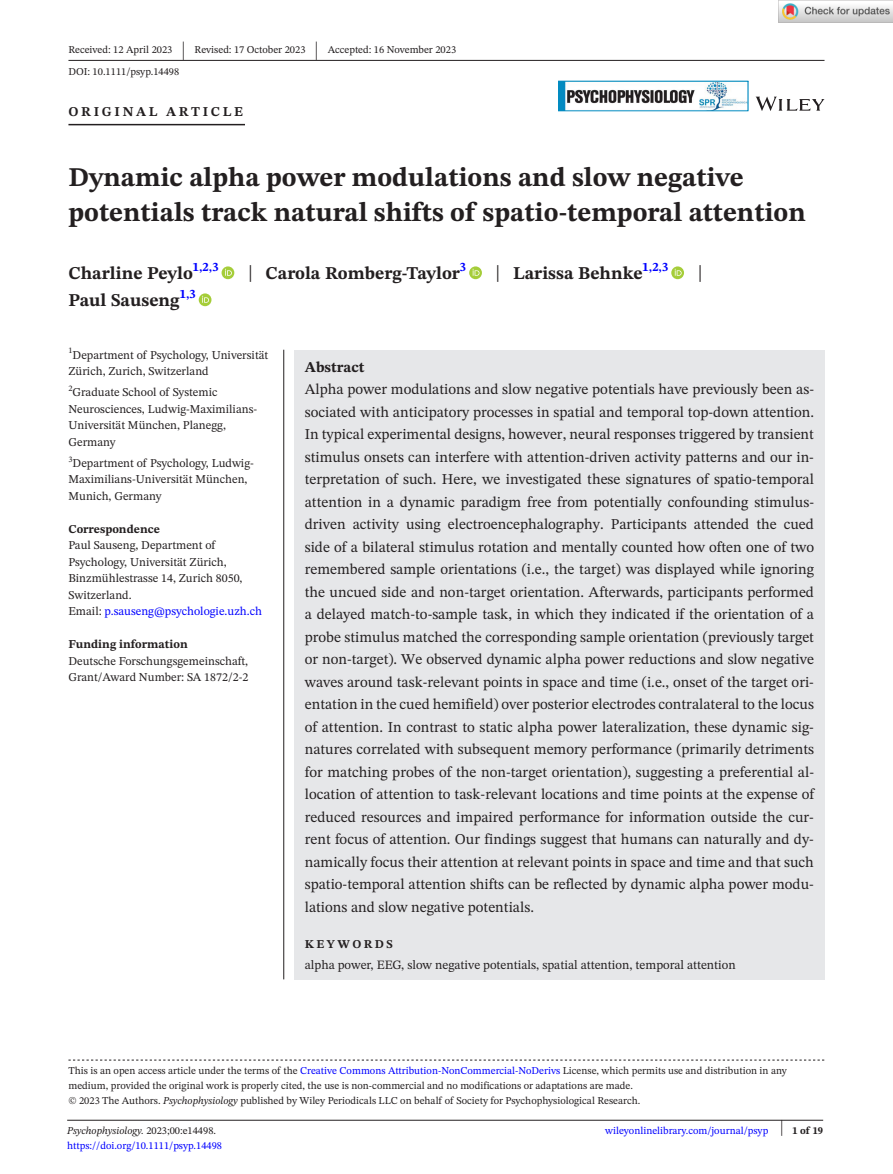
<style>
.page{position:relative;width:893px;height:1174px;background:#fff}
.page>*{position:absolute;margin:0;border:0;box-sizing:border-box;transform-origin:0 0}
.t1{font:700 27px/34.5px "STIX Two Text";color:#231f20}
.t2{font:25.65px "STIX Two Text";color:#231f20;scale:.49 1}
.t3{font:23.4px "STIX Two Text";color:#231f20;scale:.77 1}
.t4{font:700 18px "STIX Two Text";color:#231f20}
.t5{font:15px/22.5px "STIX Two Text";color:#231f20;text-align:justify}
.t6{font:700 15px "STIX Two Text";color:#231f20}
.t7{font:700 13.5px "STIX Two Text";letter-spacing:.2em;color:#231f20}
.t8{font:12.75px "STIX Two Text";color:#231f20}
.t9{font:12px/16.5px "STIX Two Text";color:#231f20}
.t10{font:700 12px "STIX Two Text";color:#231f20}
.t11{font:700 12px "STIX Two Text";letter-spacing:.2em;color:#231f20}
.t12{font:10.5px/15px "STIX Two Text";color:#231f20}
.t13{font:10.5px "STIX Two Text";color:#00f}
.t14{font:italic 10.5px "STIX Two Text";color:#231f20}
.t15{font:700 10.5px "STIX Two Text";color:#231f20}
.s1{font-weight:400;font-size:23.4px}
.s2{color:#00f}
.s3{font-style:italic}
.s4{font-style:normal}
.s5{font-weight:400;font-size:22.2px}
</style>
<div class="page">
<hr style="left:67px;top:1119px;width:756px;height:1px;background:#231f20">
<svg style="left:756px;top:97px;width:68px;height:14px"></svg>
<img style="left:560px;top:83px;width:186px;height:26px">
<div style="left:558px;top:81px;width:190px;height:30px;border:1px solid #028bc1"></div>
<hr style="left:68px;top:60px;width:756px;height:1px;background:#231f20">
<hr style="left:68px;top:124px;width:177px;height:1px;background:#231f20">
<div style="left:222px;top:266px;width:12px;height:13px;background:#a5cd39;border-radius:50%"></div>
<svg style="left:225px;top:269px;width:7px;height:7px"></svg>
<svg style="left:469px;top:266px;width:13px;height:13px"></svg>
<svg style="left:473px;top:269px;width:6px;height:7px"></svg>
<svg style="left:671px;top:266px;width:13px;height:13px"></svg>
<svg style="left:675px;top:269px;width:7px;height:7px"></svg>
<div style="left:199px;top:293px;width:12px;height:13px;background:#a5cd39;border-radius:50%"></div>
<svg style="left:202px;top:296px;width:7px;height:7px"></svg>
<svg style="left:68px;top:1059px;width:756px;height:1px"></svg>
<div style="left:294px;top:350px;width:530px;height:629px;background:#e6e7e9"></div>
<hr style="left:283px;top:350px;width:1px;height:629px;background:#231f20">
<img style="left:779px;top:0;width:114px;height:23px">
<p class="t12" style="left:68px;top:42px;width:106px">Received: 12 April 2023</p>
<h2 class="t2" style="left:182px;top:32px;width:8px">|</h2>
<p class="t12" style="left:195px;top:42px;width:112px">Revised: 17 October 2023</p>
<h2 class="t2" style="left:315px;top:32px;width:8px">|</h2>
<p class="t12" style="left:328px;top:42px;width:130px">Accepted: 16 November 2023</p>
<p class="t12" style="left:68px;top:64px;width:112px">DOI: 10.1111/psyp.14498</p>
<p class="t7" style="left:68px;top:101px;width:176px">ORIGINAL ARTICLE</p>
<h1 class="t1" style="left:68px;top:161px;width:739px">Dynamic alpha power modulations and slow negative potentials track natural shifts of spatio-temporal attention</h1>
<p class="t4" style="left:68px;top:260px;width:152px">Charline Peylo<sup>1,2,3</sup></p>
<p class="t4" style="left:248px;top:260px;width:220px"><span class="s1">|</span> Carola Romberg-Taylor<sup>3</sup></p>
<p class="t4" style="left:496px;top:260px;width:174px"><span class="s1">|</span> Larissa Behnke<sup>1,2,3</sup></p>
<h3 class="t3" style="left:698px;top:257px;width:8px">|</h3>
<p class="t4" style="left:68px;top:287px;width:129px">Paul Sauseng<sup>1,3</sup></p>
<p class="t9" style="left:68px;top:346px;width:201px"><sup>1</sup>Department of Psychology, Universität<br>Zürich, Zurich, Switzerland</p>
<p class="t9" style="left:68px;top:384px;width:190px"><sup>2</sup>Graduate School of Systemic<br>Neurosciences, Ludwig-Maximilians-<br>Universität München, Planegg,<br>Germany</p>
<p class="t9" style="left:68px;top:454px;width:187px"><sup>3</sup>Department of Psychology, Ludwig-<br>Maximilians-Universität München,<br>Munich, Germany</p>
<p class="t10" style="left:68px;top:520px;width:93px">Correspondence</p>
<p class="t9" style="left:68px;top:537px;width:195px">Paul Sauseng, Department of<br>Psychology, Universität Zürich,<br>Binzmühlestrasse 14, Zurich 8050,<br>Switzerland.<br>Email: <span class="s2">p.sauseng@psychologie.uzh.ch</span></p>
<p class="t10" style="left:68px;top:636px;width:121px">Funding information</p>
<p class="t9" style="left:68px;top:652px;width:181px">Deutsche Forschungsgemeinschaft,<br>Grant/Award Number: SA 1872/2-2</p>
<p class="t6" style="left:305px;top:356px;width:61px">Abstract</p>
<p class="t5" style="left:305px;top:378px;width:511px">Alpha power modulations and slow negative potentials have previously been as&shy;sociated with anticipatory processes in spatial and temporal top-down attention.<br>In typical experimental designs, however, neural responses triggered by transient stimulus onsets can interfere with attention-driven activity patterns and our in&shy;terpretation of such. Here, we investigated these signatures of spatio-temporal attention in a dynamic paradigm free from potentially confounding stimulus&shy;driven activity using electroencephalography. Participants attended the cued side of a bilateral stimulus rotation and mentally counted how often one of two remembered sample orientations (i.e., the target) was displayed while ignoring the uncued side and non-target orientation. Afterwards, participants performed a delayed match-to-sample task, in which they indicated if the orientation of a probe stimulus matched the corresponding sample orientation (previously target or non-target). We observed dynamic alpha power reductions and slow negative waves around task-relevant points in space and time (i.e., onset of the target ori&shy;entation in the cued hemifield) over posterior electrodes contralateral to the locus of attention. In contrast to static alpha power lateralization, these dynamic sig&shy;natures correlated with subsequent memory performance (primarily detriments for matching probes of the non-target orientation), suggesting a preferential al&shy;location of attention to task-relevant locations and time points at the expense of reduced resources and impaired performance for information outside the cur&shy;rent focus of attention. Our findings suggest that humans can naturally and dy&shy;namically focus their attention at relevant points in space and time and that such spatio-temporal attention shifts can be reflected by dynamic alpha power modu&shy;lations and slow negative potentials.</p>
<p class="t11" style="left:305px;top:935px;width:90px">KEYWORDS</p>
<p class="t8" style="left:305px;top:955px;width:433px">alpha power, EEG, slow negative potentials, spatial attention, temporal attention</p>
<p class="t12" style="left:68px;top:1063px;width:720px">This is an open access article under the terms of the <span class="s2">Creative Commons Attribution-NonCommercial-NoDerivs</span> License, which permits use and distribution in any medium, provided the original work is properly cited, the use is non-commercial and no modifications or adaptations are made.<br>© 2023 The Authors. <span class="s3">Psychophysiology</span> published by Wiley Periodicals LLC on behalf of Society for Psychophysiological Research.</p>
<p class="t14" style="left:67px;top:1123px;width:150px">Psychophysiology. <span class="s4">2023;00:e14498.</span></p>
<p class="t15" style="left:780px;top:1123px;width:45px"><span class="s5">|</span> 1 of 19</p>
<p class="t13" style="left:67px;top:1138px;width:156px">https://doi.org/10.1111/psyp.14498</p>
<p class="t13" style="left:605px;top:1123px;width:165px">wileyonlinelibrary.com/journal/psyp</p>
</div>
